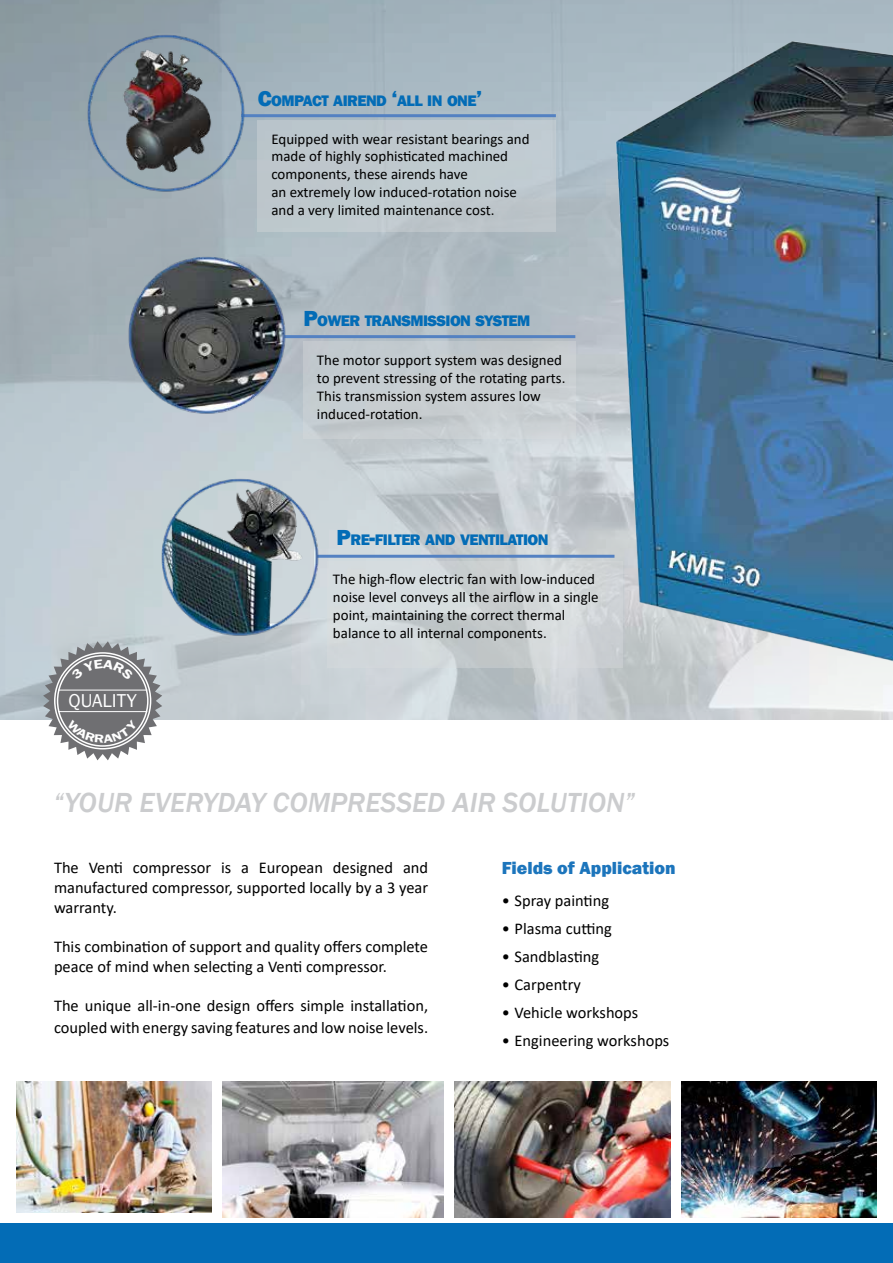
<style>
.page{position:relative;width:893px;height:1263px;background:#fff}
.page>*{position:absolute;margin:0;border:0;box-sizing:border-box;transform-origin:0 0}
.t1{font:italic 500 28.35px "Franklin Gothic";color:#cbccce}
.t2{font:19.35px "Franklin Gothic";color:#fff}
.t3{font:800 18px "Franklin Gothic";color:#1c75bc}
.t4{font:16.5px/19.8px "Calibri";color:#000}
.t5{font:800 15.75px "Franklin Gothic";letter-spacing:-.035em;color:#036cb6}
.t6{font:15px/18px "Calibri";color:#000}
.s1{font-size:22.35px}
</style>
<div class="page">
<div style="left:0;top:1222px;width:893px;height:41px;background:#036cb6"></div>
<img style="left:391px;top:0;width:502px;height:719px">
<hr style="left:317px;top:555px;width:297px;height:3px;background:#5381c2">
<div style="left:257px;top:120px;width:299px;height:112px;background:#bec8cd"></div>
<div style="left:303px;top:341px;width:272px;height:98px;background:#c6cdd0"></div>
<svg style="left:327px;top:561px;width:295px;height:107px;background:#cfd5d7"></svg>
<img style="left:161px;top:477px;width:160px;height:162px">
<hr style="left:241px;top:114px;width:315px;height:3px;background:#5381c2">
<img style="left:87px;top:33px;width:160px;height:162px">
<hr style="left:227px;top:335px;width:348px;height:3px;background:#5381c2">
<img style="left:128px;top:256px;width:161px;height:161px">
<img style="left:16px;top:1082px;width:196px;height:130px">
<img style="left:222px;top:1082px;width:222px;height:135px">
<img style="left:454px;top:1082px;width:217px;height:135px">
<img style="left:681px;top:1082px;width:196px;height:135px">
<svg style="left:43px;top:641px;width:119px;height:119px"></svg>
<p class="t5" style="left:258px;top:90px;width:226px"><span class="s1">C</span>OMPACT AIREND <span class="s1">‘</span>ALL IN ONE<span class="s1">’</span></p>
<p class="t6" style="left:271px;top:129px;width:260px">Equipped with wear resistant bearings and made of highly sophisticated machined components, these airends have<br>an extremely low induced-rotation noise and a very limited maintenance cost.</p>
<p class="t5" style="left:303px;top:311px;width:228px"><span class="s1">P</span>OWER TRANSMISSION SYSTEM</p>
<p class="t6" style="left:317px;top:350px;width:250px">The motor support system was designed to prevent stressing of the rotating parts.<br>This transmission system assures low induced-rotation.</p>
<p class="t5" style="left:337px;top:530px;width:214px"><span class="s1">P</span>RE<span class="s1">-</span>FILTER AND VENTILATION</p>
<p class="t2" style="left:69px;top:688px;width:70px">QUALITY</p>
<p class="t6" style="left:333px;top:570px;width:267px">The high-flow electric fan with low-induced noise level conveys all the airflow in a single point, maintaining the correct thermal balance to all internal components.</p>
<h1 class="t1" style="left:53px;top:785px;width:583px">“YOUR EVERYDAY COMPRESSED AIR SOLUTION”</h1>
<p class="t4" style="left:54px;top:857px;width:376px;text-align:justify">The Venti compressor is a European designed and manufactured compressor, supported locally by a 3 year warranty.</p>
<p class="t4" style="left:54px;top:936px;width:376px">This combination of support and quality offers complete peace of mind when selecting a Venti compressor.</p>
<p class="t4" style="left:54px;top:995px;width:376px;line-height:21.5px">The unique all-in-one design offers simple installation, coupled with energy saving features and low noise levels.</p>
<p class="t3" style="left:502px;top:856px;width:175px">Fields of Application</p>
<p class="t4" style="left:502px;top:890px;width:109px">• Spray painting</p>
<p class="t4" style="left:502px;top:918px;width:112px">• Plasma cutting</p>
<p class="t4" style="left:502px;top:946px;width:99px">• Sandblasting</p>
<p class="t4" style="left:502px;top:974px;width:81px">• Carpentry</p>
<p class="t4" style="left:502px;top:1002px;width:138px">• Vehicle workshops</p>
<p class="t4" style="left:502px;top:1030px;width:169px">• Engineering workshops</p>
</div>
